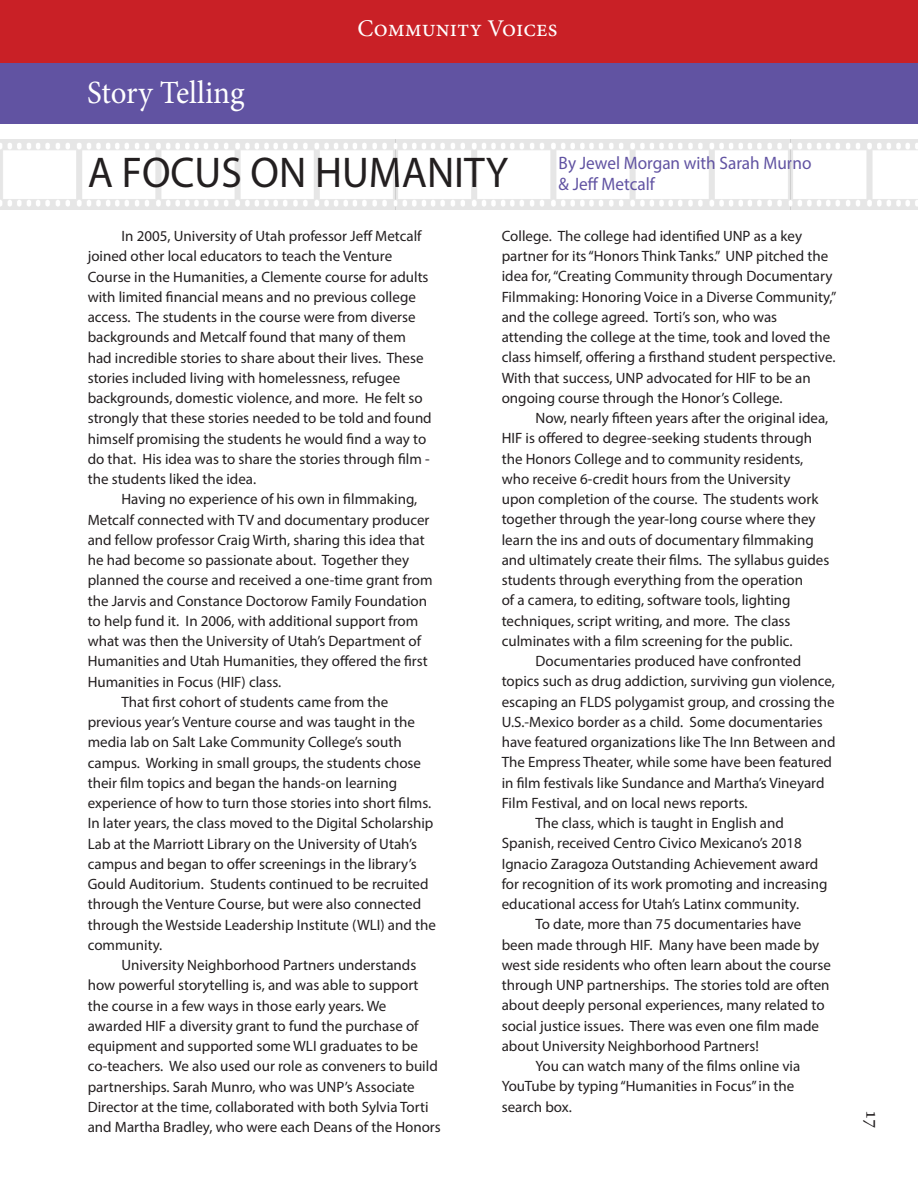
<style>
.page{position:relative;width:918px;height:1188px;background:#fff}
.page>*{position:absolute;margin:0;border:0;box-sizing:border-box;transform-origin:0 0}
.t1{font:43.2px "Myriad Pro";color:#231f20;scale:.96 1}
.t2{font:32.4px "Minion Pro";color:#fff;scale:.96 1}
.t3{font:24px "Minion Pro";color:#fff}
.t4{font:19.5px "Minion Pro";color:#231f20}
.t5{font:18px/21px "Myriad Pro";color:#6153a2;scale:.96 1}
.t6{font:15px/20.2px "Myriad Pro";color:#231f20}
</style>
<div class="page">
<div style="left:0;top:0;width:918px;height:63px;background:#c92026"></div>
<div style="left:0;top:63px;width:54px;height:60px;background:#6153a2"></div>
<div style="left:53px;top:63px;width:865px;height:60px;background:#6153a2"></div>
<img style="left:0;top:139px;width:918px;height:70px">
<p class="t2" style="left:87px;top:71px;width:165px">Story Telling</p>
<h3 class="t3" style="left:358px;top:13px;width:201px">Community Voices</h3>
<p class="t1" style="left:88px;top:146px;width:440px">A FOCUS ON HUMANITY</p>
<p class="t5" style="left:559px;top:152px;width:265px">By Jewel Morgan with Sarah Murno &amp; Jeff Metcalf</p>
<p class="t6" style="left:88px;top:226px;width:346px;text-indent:34px">In 2005, University of Utah professor Jeff Metcalf joined other local educators to teach the Venture Course in the Humanities, a Clemente course for adults with limited financial means and no previous college access. The students in the course were from diverse backgrounds and Metcalf found that many of them had incredible stories to share about their lives. These stories included living with homelessness, refugee backgrounds, domestic violence, and more. He felt so strongly that these stories needed to be told and found himself promising the students he would find a way to do that. His idea was to share the stories through film - the students liked the idea.</p>
<p class="t6" style="left:88px;top:489px;width:346px;text-indent:34px">Having no experience of his own in filmmaking, Metcalf connected with TV and documentary producer and fellow professor Craig Wirth, sharing this idea that he had become so passionate about. Together they planned the course and received a one-time grant from the Jarvis and Constance Doctorow Family Foundation to help fund it. In 2006, with additional support from what was then the University of Utah’s Department of Humanities and Utah Humanities, they offered the first Humanities in Focus (HIF) class.</p>
<p class="t6" style="left:88px;top:692px;width:350px;text-indent:34px">That first cohort of students came from the previous year’s Venture course and was taught in the media lab on Salt Lake Community College’s south campus. Working in small groups, the students chose their film topics and began the hands-on learning experience of how to turn those stories into short films.<br>In later years, the class moved to the Digital Scholarship Lab at the Marriott Library on the University of Utah’s campus and began to offer screenings in the library’s Gould Auditorium. Students continued to be recruited through the Venture Course, but were also connected through the Westside Leadership Institute (WLI) and the community.</p>
<p class="t6" style="left:88px;top:955px;width:355px;text-indent:34px">University Neighborhood Partners understands how powerful storytelling is, and was able to support the course in a few ways in those early years. We awarded HIF a diversity grant to fund the purchase of equipment and supported some WLI graduates to be co-teachers. We also used our role as conveners to build partnerships. Sarah Munro, who was UNP’s Associate Director at the time, collaborated with both Sylvia Torti and Martha Bradley, who were each Deans of the Honors</p>
<p class="t6" style="left:502px;top:225px;width:336px">College. The college had identified UNP as a key partner for its “Honors Think Tanks.” UNP pitched the idea for, “Creating Community through Documentary Filmmaking: Honoring Voice in a Diverse Community,” and the college agreed. Torti’s son, who was attending the college at the time, took and loved the class himself, offering a firsthand student perspective.<br>With that success, UNP advocated for HIF to be an ongoing course through the Honor’s College.</p>
<p class="t6" style="left:502px;top:408px;width:329px;text-indent:34px">Now, nearly fifteen years after the original idea, HIF is offered to degree-seeking students through the Honors College and to community residents, who receive 6-credit hours from the University<br>upon completion of the course. The students work together through the year-long course where they learn the ins and outs of documentary filmmaking and ultimately create their films. The syllabus guides students through everything from the operation<br>of a camera, to editing, software tools, lighting techniques, script writing, and more. The class culminates with a film screening for the public.</p>
<p class="t6" style="left:502px;top:651px;width:335px;text-indent:34px">Documentaries produced have confronted topics such as drug addiction, surviving gun violence, escaping an FLDS polygamist group, and crossing the U.S.-Mexico border as a child. Some documentaries have featured organizations like The Inn Between and The Empress Theater, while some have been featured in film festivals like Sundance and Martha’s Vineyard Film Festival, and on local news reports.</p>
<p class="t6" style="left:502px;top:813px;width:327px;text-indent:34px">The class, which is taught in English and Spanish, received Centro Civico Mexicano’s 2018<br>Ignacio Zaragoza Outstanding Achievement award for recognition of its work promoting and increasing educational access for Utah’s Latinx community.</p>
<p class="t6" style="left:502px;top:914px;width:331px;text-indent:34px">To date, more than 75 documentaries have been made through HIF. Many have been made by west side residents who often learn about the course through UNP partnerships. The stories told are often about deeply personal experiences, many related to social justice issues. There was even one film made about University Neighborhood Partners!</p>
<p class="t6" style="left:502px;top:1056px;width:300px;text-indent:34px">You can watch many of the films online via<br>YouTube by typing “Humanities in Focus” in the search box.</p>
<p class="t4" style="left:886px;top:1110px;width:20px;rotate:90deg">17</p>
</div>
